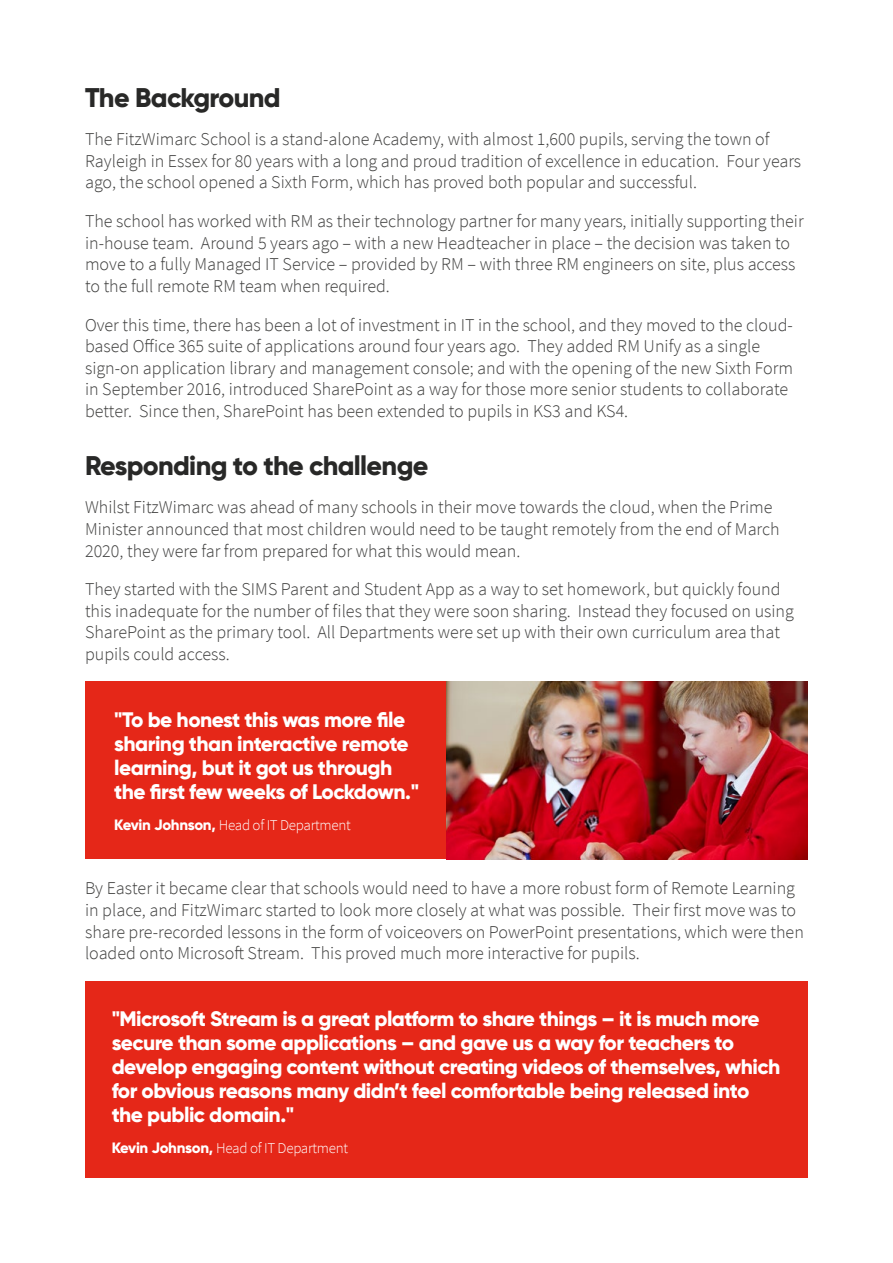
<style>
.page{position:relative;width:893px;height:1263px;background:#fff}
.page>*{position:absolute;margin:0;border:0;box-sizing:border-box;transform-origin:0 0}
.t1{font:800 27px "Gilroy";letter-spacing:-.025em;color:#282827}
.t2{font:800 21px/24px "Gilroy";letter-spacing:-.025em;color:#fff}
.t3{font:300 18px/21.6px "Source Sans Pro";color:#3c3c3b}
.t4{font:300 15px "Source Sans Pro";letter-spacing:-.02em;color:#fff}
.s1{font-family:"Gilroy";font-weight:800}
</style>
<div class="page">
<div style="left:85px;top:981px;width:723px;height:197px;background:#e52718"></div>
<div style="left:85px;top:681px;width:723px;height:178px;background:#e52718"></div>
<img style="left:446px;top:681px;width:362px;height:178px">
<h1 class="t1" style="left:85px;top:80px;width:197px">The Background</h1>
<p class="t3" style="left:85px;top:129px;width:718px">The FitzWimarc School is a stand-alone Academy, with almost 1,600 pupils, serving the town of<br>Rayleigh in Essex for 80 years with a long and proud tradition of excellence in education. Four years ago, the school opened a Sixth Form, which has proved both popular and successful.</p>
<p class="t3" style="left:85px;top:210px;width:720px">The school has worked with RM as their technology partner for many years, initially supporting their in-house team. Around 5 years ago – with a new Headteacher in place – the decision was taken to move to a fully Managed IT Service – provided by RM – with three RM engineers on site, plus access to the full remote RM team when required.</p>
<p class="t3" style="left:85px;top:314px;width:710px">Over this time, there has been a lot of investment in IT in the school, and they moved to the cloud&shy;based Office 365 suite of applications around four years ago. They added RM Unify as a single sign-on application library and management console; and with the opening of the new Sixth Form in September 2016, introduced SharePoint as a way for those more senior students to collaborate better. Since then, SharePoint has been extended to pupils in KS3 and KS4.</p>
<h1 class="t1" style="left:85px;top:448px;width:345px">Responding to the challenge</h1>
<p class="t3" style="left:85px;top:497px;width:696px">Whilst FitzWimarc was ahead of many schools in their move towards the cloud, when the Prime<br>Minister announced that most children would need to be taught remotely from the end of March<br>2020, they were far from prepared for what this would mean.</p>
<p class="t3" style="left:85px;top:579px;width:710px">They started with the SIMS Parent and Student App as a way to set homework, but quickly found this inadequate for the number of files that they were soon sharing. Instead they focused on using SharePoint as the primary tool. All Departments were set up with their own curriculum area that pupils could access.</p>
<p class="t2" style="left:114px;top:707px;width:306px">"To be honest this was more file sharing than interactive remote learning, but it got us through the first few weeks of Lockdown."</p>
<p class="t4" style="left:114px;top:816px;width:238px"><span class="s1">Kevin Johnson,</span> Head of IT Department</p>
<p class="t3" style="left:85px;top:878px;width:720px">By Easter it became clear that schools would need to have a more robust form of Remote Learning in place, and FitzWimarc started to look more closely at what was possible. Their first move was to share pre-recorded lessons in the form of voiceovers on PowerPoint presentations, which were then loaded onto Microsoft Stream. This proved much more interactive for pupils.</p>
<p class="t2" style="left:112px;top:1006px;width:670px">"Microsoft Stream is a great platform to share things – it is much more secure than some applications – and gave us a way for teachers to develop engaging content without creating videos of themselves, which for obvious reasons many didn’t feel comfortable being released into the public domain."</p>
<p class="t4" style="left:112px;top:1138px;width:238px"><span class="s1">Kevin Johnson,</span> Head of IT Department</p>
</div>
